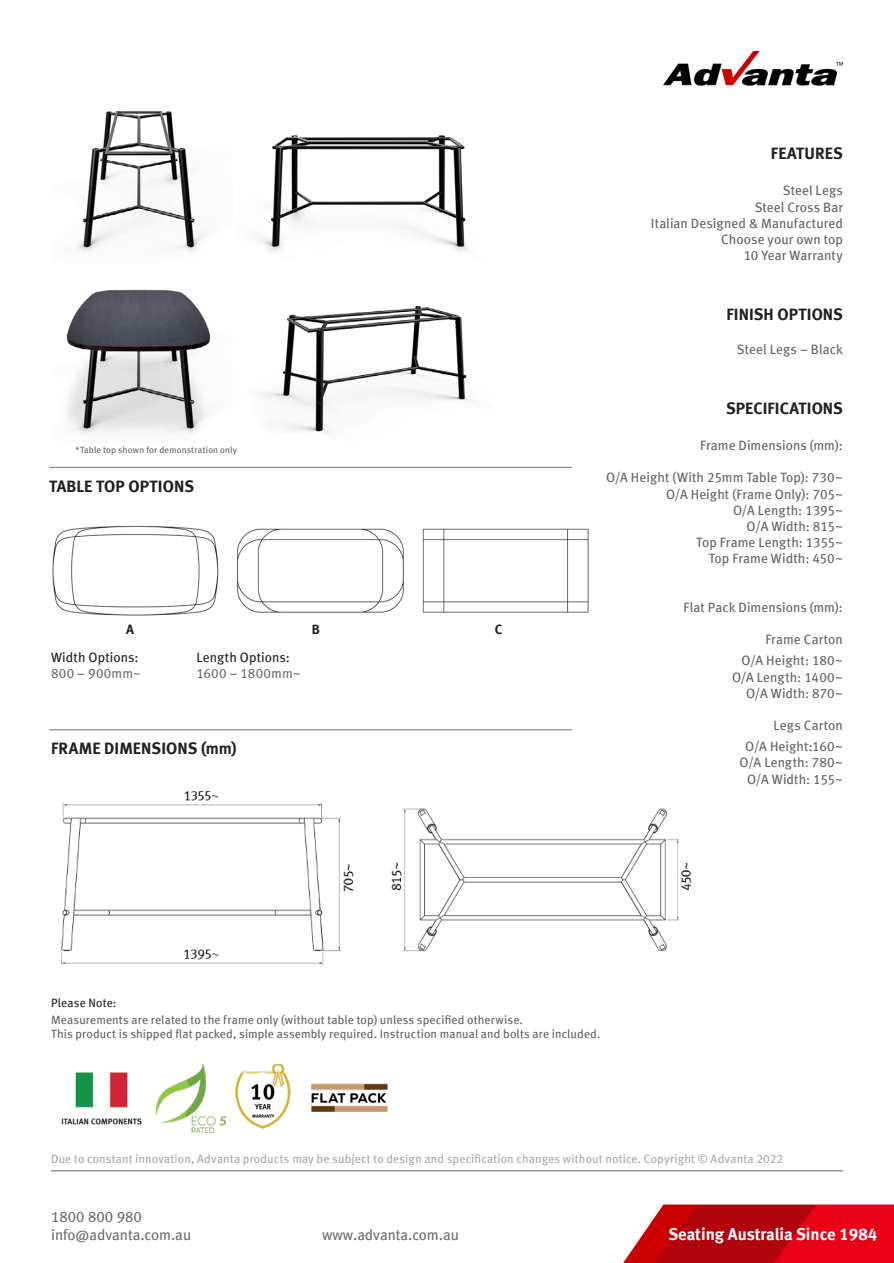
<style>
.page{position:relative;width:894px;height:1263px;background:#fff}
.page>*{position:absolute;margin:0;border:0;box-sizing:border-box;transform-origin:0 0}
.t1{font:16.8px "Meta Bold LF";color:#fff}
.Justified_Style{font:16.5px "Meta Bold LF";letter-spacing:.005em;color:#231f20}
.t2{font:15px/18px "Meta Book LF";color:#6c6d70}
.Justified_Style-2{font:13.5px "Meta Book LF";letter-spacing:.005em;color:#636366}
.t3{font:13.5px "Meta Book LF";letter-spacing:.01em;color:#231f20}
.t4{font:13.5px "Meta Book LF";letter-spacing:.015em;color:#6c6d70}
.t5{font:13.5px "Meta Bold LF";color:#231f20}
.Justified_Style-3{font:12px "Meta Book LF";letter-spacing:.01em;color:#636366}
.t6{font:12px "Meta Book LF";letter-spacing:.01em;color:#a8a9ad}
.Justified_Style-4{font:12px "Meta Book LF";letter-spacing:.015em;color:#231f20}
.t7{font:9px "Meta Book LF";letter-spacing:.02em;color:#636366}
</style>
<div class="page">
<img style="left:663px;top:52px;width:179px;height:33px">
<img style="left:623px;top:1204px;width:270px;height:59px">
<hr style="left:51px;top:1170px;width:791px;height:1px;background:#939598">
<hr style="left:49px;top:467px;width:522px;height:1px;background:#6c6d70">
<hr style="left:49px;top:729px;width:522px;height:1px;background:#6c6d70">
<img style="left:77px;top:111px;width:129px;height:141px">
<img style="left:66px;top:289px;width:145px;height:145px">
<img style="left:260px;top:306px;width:210px;height:127px">
<img style="left:258px;top:135px;width:210px;height:117px">
<img style="left:61px;top:791px;width:293px;height:175px">
<img style="left:391px;top:808px;width:301px;height:144px">
<img style="left:52px;top:525px;width:537px;height:91px">
<img style="left:235px;top:1065px;width:56px;height:64px">
<img style="left:156px;top:1063px;width:69px;height:69px">
<img style="left:61px;top:1072px;width:81px;height:53px">
<img style="left:311px;top:1083px;width:77px;height:29px">
<p class="Justified_Style" style="left:770px;top:144px;width:73px">FEATURES</p>
<p class="Justified_Style-2" style="left:782px;top:183px;width:62px">Steel Legs</p>
<p class="Justified_Style-2" style="left:754px;top:199px;width:90px">Steel Cross Bar</p>
<p class="Justified_Style-2" style="left:650px;top:215px;width:193px">Italian Designed &amp; Manufactured</p>
<p class="Justified_Style-2" style="left:720px;top:231px;width:123px">Choose your own top</p>
<p class="Justified_Style-2" style="left:743px;top:247px;width:100px">10 Year Warranty</p>
<p class="t7" style="left:75px;top:444px;width:163px">*Table top shown for demonstration only</p>
<p class="Justified_Style" style="left:49px;top:476px;width:146px">TABLE TOP OPTIONS</p>
<p class="t5" style="left:126px;top:621px;width:9px">A</p>
<p class="t5" style="left:312px;top:621px;width:10px">B</p>
<p class="t5" style="left:495px;top:621px;width:9px">C</p>
<p class="t3" style="left:51px;top:649px;width:89px">Width Options:</p>
<p class="t4" style="left:51px;top:665px;width:91px">800 – 900mm~</p>
<p class="t3" style="left:196px;top:649px;width:95px">Length Options:</p>
<p class="t4" style="left:196px;top:665px;width:106px">1600 – 1800mm~</p>
<p class="Justified_Style" style="left:51px;top:738px;width:187px">FRAME DIMENSIONS (mm)</p>
<p class="Justified_Style" style="left:726px;top:304px;width:118px">FINISH OPTIONS</p>
<p class="Justified_Style-2" style="left:736px;top:342px;width:107px">Steel Legs – Black</p>
<p class="Justified_Style" style="left:726px;top:398px;width:118px">SPECIFICATIONS</p>
<p class="Justified_Style-2" style="left:699px;top:437px;width:144px">Frame Dimensions (mm):</p>
<p class="Justified_Style-2" style="left:606px;top:470px;width:238px">O/A Height (With 25mm Table Top): 730~</p>
<p class="Justified_Style-2" style="left:665px;top:486px;width:178px">O/A Height (Frame Only): 705~</p>
<p class="Justified_Style-2" style="left:732px;top:502px;width:111px">O/A Length: 1395~</p>
<p class="Justified_Style-2" style="left:746px;top:518px;width:98px">O/A Width: 815~</p>
<p class="Justified_Style-2" style="left:696px;top:534px;width:148px">Top Frame Length: 1355~</p>
<p class="Justified_Style-2" style="left:708px;top:551px;width:135px">Top Frame Width: 450~</p>
<p class="Justified_Style-2" style="left:683px;top:599px;width:161px">Flat Pack Dimensions (mm):</p>
<p class="Justified_Style-2" style="left:765px;top:632px;width:79px">Frame Carton</p>
<p class="Justified_Style-2" style="left:741px;top:653px;width:103px">O/A Height: 180~</p>
<p class="Justified_Style-2" style="left:731px;top:669px;width:112px">O/A Length: 1400~</p>
<p class="Justified_Style-2" style="left:745px;top:685px;width:98px">O/A Width: 870~</p>
<p class="Justified_Style-2" style="left:773px;top:717px;width:71px">Legs Carton</p>
<p class="Justified_Style-2" style="left:745px;top:738px;width:99px">O/A Height:160~</p>
<p class="Justified_Style-2" style="left:739px;top:755px;width:105px">O/A Length: 780~</p>
<p class="Justified_Style-2" style="left:746px;top:771px;width:97px">O/A Width: 155~</p>
<p class="Justified_Style-4" style="left:51px;top:996px;width:67px">Please Note:</p>
<p class="Justified_Style-3" style="left:51px;top:1012px;width:473px">Measurements are related to the frame only (without table top) unless specified otherwise.</p>
<p class="Justified_Style-3" style="left:51px;top:1027px;width:550px">This product is shipped flat packed, simple assembly required. Instruction manual and bolts are included.</p>
<p class="t6" style="left:51px;top:1152px;width:733px">Due to constant innovation, Advanta products may be subject to design and specification changes without notice. Copyright © Advanta 2022</p>
<p class="t2" style="left:51px;top:1207px;width:141px">1800 800 980 info@advanta.com.au</p>
<p class="t2" style="left:322px;top:1225px;width:138px">www.advanta.com.au</p>
<p class="t1" style="left:668px;top:1224px;width:210px">Seating Australia Since 1984</p>
</div>
